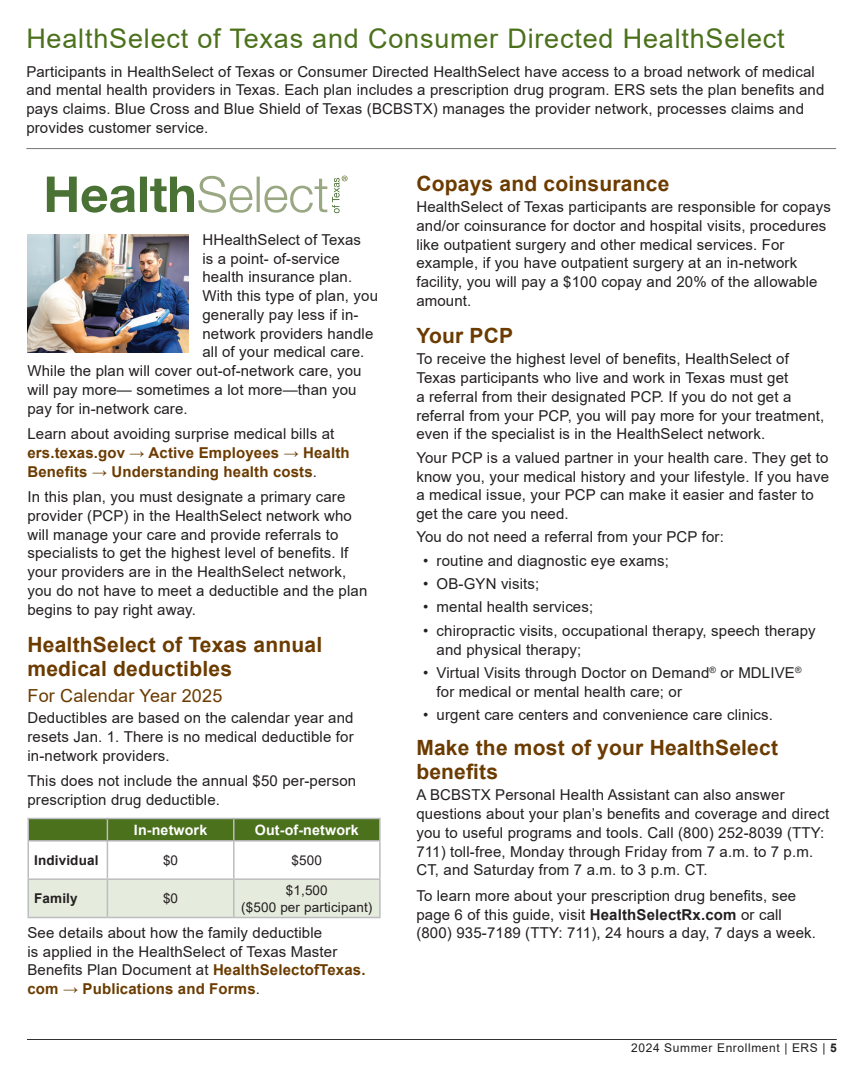
<style>
.page{position:relative;width:864px;height:1080px;background:#fff}
.page>*{position:absolute;margin:0;border:0;box-sizing:border-box;transform-origin:0 0}
.t1{font:27px "Arial";letter-spacing:.03em;color:#4b711c}
.t2{font:700 21px/24px "Arial";letter-spacing:.01em;color:#6b3b00}
.t3{font:18px "Arial";letter-spacing:.01em;color:#6b3b00}
.t4{font:15px/18.8px "Arial";letter-spacing:.01em;color:#231f20}
.t5{font:700 15px/18.8px "Arial";letter-spacing:.01em;color:#6b3b00}
.t6{font:700 14.25px "Arial";letter-spacing:.01em;color:#fff}
.t7{font:13.5px/16.5px "Arial";letter-spacing:.01em;color:#231f20;text-align:center}
.t8{font:700 13.5px "Arial";letter-spacing:.01em;color:#231f20}
.t9{font:12px "Arial";letter-spacing:.05em;color:#231f20}
.s1{font-weight:400;color:#231f20}
.s2{font-weight:700;color:#6b3b00}
.s3{font-weight:700}
</style>
<div class="page">
<hr style="left:27px;top:1039px;width:810px;height:1px;background:#231f20">
<hr style="left:26px;top:148px;width:810px;height:1px;background:#76787b">
<div style="left:28px;top:818px;width:79px;height:23px;background:#4b711c"></div>
<div style="left:107px;top:818px;width:127px;height:23px;background:#4b711c"></div>
<div style="left:234px;top:818px;width:146px;height:23px;background:#4b711c"></div>
<div style="left:28px;top:879px;width:79px;height:39px;background:#e5ebdd"></div>
<div style="left:107px;top:879px;width:127px;height:39px;background:#e5ebdd"></div>
<div style="left:234px;top:879px;width:146px;height:39px;background:#e5ebdd"></div>
<hr style="left:27px;top:818px;width:80px;height:1px;background:#bcbdc0">
<hr style="left:27px;top:819px;width:2px;height:21px;background:#bcbdc0">
<hr style="left:107px;top:818px;width:127px;height:1px;background:#bcbdc0">
<svg style="left:107px;top:819px;width:1px;height:21px"></svg>
<hr style="left:234px;top:818px;width:147px;height:1px;background:#bcbdc0">
<hr style="left:233px;top:819px;width:2px;height:21px;background:#bcbdc0">
<hr style="left:379px;top:819px;width:2px;height:21px;background:#bcbdc0">
<hr style="left:27px;top:840px;width:80px;height:2px;background:#bcbdc0">
<hr style="left:27px;top:842px;width:2px;height:36px;background:#bcbdc0">
<hr style="left:107px;top:840px;width:127px;height:2px;background:#bcbdc0">
<hr style="left:107px;top:842px;width:1px;height:36px;background:#bcbdc0">
<hr style="left:234px;top:840px;width:147px;height:2px;background:#bcbdc0">
<hr style="left:233px;top:842px;width:2px;height:36px;background:#bcbdc0">
<hr style="left:379px;top:842px;width:2px;height:36px;background:#bcbdc0">
<hr style="left:27px;top:878px;width:80px;height:2px;background:#bcbdc0">
<hr style="left:27px;top:880px;width:2px;height:37px;background:#bcbdc0">
<hr style="left:107px;top:878px;width:127px;height:2px;background:#bcbdc0">
<hr style="left:107px;top:880px;width:1px;height:37px;background:#bcbdc0">
<hr style="left:234px;top:878px;width:147px;height:2px;background:#bcbdc0">
<hr style="left:233px;top:880px;width:2px;height:37px;background:#bcbdc0">
<hr style="left:379px;top:880px;width:2px;height:37px;background:#bcbdc0">
<hr style="left:27px;top:917px;width:80px;height:1px;background:#bcbdc0">
<hr style="left:107px;top:917px;width:127px;height:1px;background:#bcbdc0">
<hr style="left:234px;top:917px;width:147px;height:1px;background:#bcbdc0">
<img style="left:27px;top:234px;width:162px;height:119px">
<svg style="left:47px;top:176px;width:301px;height:37px"></svg>
<h2 class="t1" style="left:26px;top:20px;width:760px">HealthSelect of Texas and Consumer Directed HealthSelect</h2>
<p class="t4" style="left:26px;top:62px;width:800px">Participants in HealthSelect of Texas or Consumer Directed HealthSelect have access to a broad network of medical and mental health providers in Texas. Each plan includes a prescription drug program. ERS sets the plan benefits and pays claims. Blue Cross and Blue Shield of Texas (BCBSTX) manages the provider network, processes claims and provides customer service.</p>
<p class="t4" style="left:202px;top:230px;width:160px">HHealthSelect of Texas</p>
<p class="t4" style="left:202px;top:249px;width:139px">is a point- of-service</p>
<p class="t4" style="left:202px;top:268px;width:151px">health insurance plan.</p>
<p class="t4" style="left:202px;top:286px;width:177px">With this type of plan, you</p>
<p class="t4" style="left:202px;top:305px;width:158px">generally pay less if in-</p>
<p class="t4" style="left:202px;top:324px;width:173px">network providers handle</p>
<p class="t4" style="left:202px;top:343px;width:163px">all of your medical care.</p>
<p class="t4" style="left:27px;top:361px;width:336px">While the plan will cover out-of-network care, you</p>
<p class="t4" style="left:27px;top:380px;width:331px">will pay more— sometimes a lot more—than you</p>
<p class="t4" style="left:27px;top:399px;width:162px">pay for in-network care.</p>
<p class="t5" style="left:27px;top:425px;width:324px"><span class="s1">Learn about avoiding surprise medical bills at </span>ers.texas.gov → Active Employees → Health<br>Benefits → Understanding health costs<span class="s1">.</span></p>
<p class="t4" style="left:27px;top:487px;width:341px">In this plan, you must designate a primary care provider (PCP) in the HealthSelect network who will manage your care and provide referrals to specialists to get the highest level of benefits. If your providers are in the HealthSelect network, you do not have to meet a deductible and the plan begins to pay right away.</p>
<h3 class="t2" style="left:27px;top:633px;width:296px">HealthSelect of Texas annual medical deductibles</h3>
<p class="t3" style="left:27px;top:683px;width:196px">For Calendar Year 2025</p>
<p class="t4" style="left:27px;top:709px;width:328px;text-align:justify">Deductibles are based on the calendar year and resets Jan. 1. There is no medical deductible for in-network providers.</p>
<p class="t4" style="left:27px;top:772px;width:330px">This does not include the annual $50 per-person prescription drug deductible.</p>
<p class="t6" style="left:134px;top:820px;width:75px">In-network</p>
<p class="t6" style="left:255px;top:820px;width:105px">Out-of-network</p>
<p class="t8" style="left:34px;top:851px;width:66px">Individual</p>
<p class="t7" style="left:163px;top:852px;width:17px">$0</p>
<p class="t7" style="left:292px;top:852px;width:32px">$500</p>
<p class="t8" style="left:34px;top:889px;width:45px">Family</p>
<p class="t7" style="left:163px;top:890px;width:17px">$0</p>
<p class="t7" style="left:241px;top:882px;width:133px">$1,500<br>($500 per participant)</p>
<p class="t4" style="left:27px;top:923px;width:340px">See details about how the family deductible<br>is applied in the HealthSelect of Texas Master Benefits Plan Document at <span class="s2">HealthSelectofTexas. com → Publications and Forms</span>.</p>
<h3 class="t2" style="left:416px;top:172px;width:254px">Copays and coinsurance</h3>
<p class="t4" style="left:416px;top:197px;width:416px">HealthSelect of Texas participants are responsible for copays and/or coinsurance for doctor and hospital visits, procedures like outpatient surgery and other medical services. For example, if you have outpatient surgery at an in-network facility, you will pay a $100 copay and 20% of the allowable amount.</p>
<h3 class="t2" style="left:416px;top:324px;width:98px">Your PCP</h3>
<p class="t4" style="left:416px;top:350px;width:410px">To receive the highest level of benefits, HealthSelect of Texas participants who live and work in Texas must get<br>a referral from their designated PCP. If you do not get a referral from your PCP, you will pay more for your treatment, even if the specialist is in the HealthSelect network.</p>
<p class="t4" style="left:416px;top:448px;width:414px">Your PCP is a valued partner in your health care. They get to know you, your medical history and your lifestyle. If you have a medical issue, your PCP can make it easier and faster to get the care you need.</p>
<p class="t4" style="left:416px;top:528px;width:309px">You do not need a referral from your PCP for:</p>
<p class="t4" style="left:423px;top:551px;width:247px">• routine and diagnostic eye exams;</p>
<p class="t4" style="left:423px;top:574px;width:118px">• OB-GYN visits;</p>
<p class="t4" style="left:423px;top:598px;width:172px">• mental health services;</p>
<p class="t4" style="left:437px;top:621px;width:381px;text-indent:-14px">• chiropractic visits, occupational therapy, speech therapy and physical therapy;</p>
<p class="t4" style="left:437px;top:663px;width:366px;text-indent:-14px">• Virtual Visits through Doctor on Demand<sup>®</sup> or MDLIVE<sup>® </sup>for medical or mental health care; or</p>
<p class="t4" style="left:423px;top:705px;width:352px">• urgent care centers and convenience care clinics.</p>
<h3 class="t2" style="left:416px;top:736px;width:363px">Make the most of your HealthSelect benefits</h3>
<p class="t4" style="left:416px;top:786px;width:414px">A BCBSTX Personal Health Assistant can also answer questions about your plan’s benefits and coverage and direct you to useful programs and tools. Call (800) 252-8039 (TTY:<br>711) toll-free, Monday through Friday from 7 a.m. to 7 p.m.<br>CT, and Saturday from 7 a.m. to 3 p.m. CT.</p>
<p class="t4" style="left:416px;top:886px;width:401px">To learn more about your prescription drug benefits, see page 6 of this guide, visit <span class="s3">HealthSelectRx.com</span> or call (800) 935-7189 (TTY: 711), 24 hours a day, 7 days a week.</p>
<p class="t9" style="left:631px;top:1040px;width:207px">2024 Summer Enrollment | ERS | <span class="s3">5</span></p>
</div>
